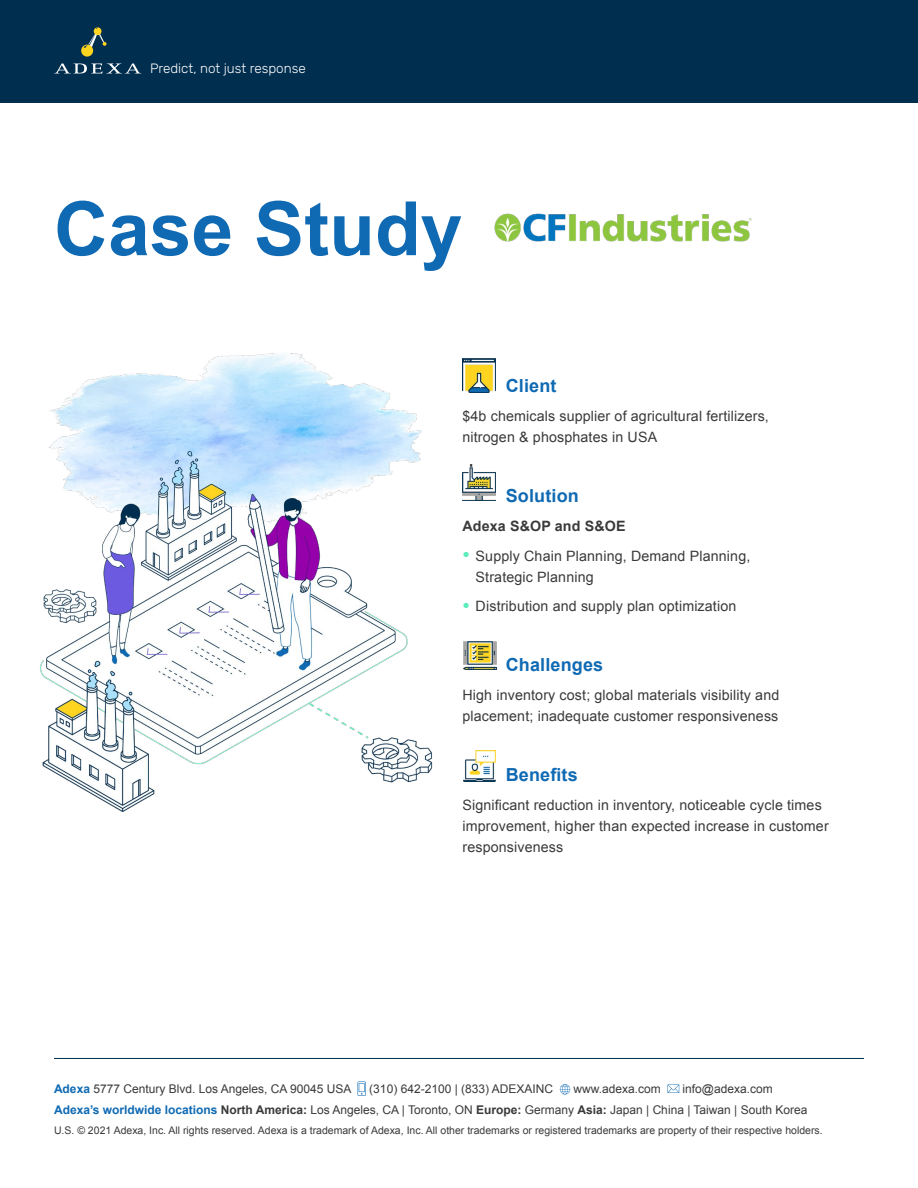
<style>
.page{position:relative;width:918px;height:1188px;background:#fff}
.page>*{position:absolute;margin:0;border:0;box-sizing:border-box;transform-origin:0 0}
.t1{font:700 75px "Arial";color:#0f6ab3}
.t2{font:700 18px "Arial";letter-spacing:.01em;color:#0f6ab3}
.t3{font:14.25px/21px "Arial";letter-spacing:.01em;color:#3a3a3a}
.t4{font:700 14.25px "Arial";letter-spacing:.01em;color:#3a3a3a}
.t5{font:300 13.5px "Rubik";color:#fff}
.t6{font:12px/21px "Arial";color:#3a3a3a}
.t7{font:10.5px "Arial";color:#3a3a3a}
.s1{font-size:21px;color:#5cedbd}
.s2{font-weight:700;color:#0f6ab3}
.s3{font-weight:700}
</style>
<div class="page">
<img style="left:40px;top:353px;width:393px;height:459px">
<div style="left:0;top:0;width:918px;height:102px;background:#002e4f"></div>
<svg style="left:55px;top:63px;width:85px;height:10px"></svg>
<svg style="left:81px;top:27px;width:26px;height:30px"></svg>
<svg style="left:358px;top:1082px;width:8px;height:14px"></svg>
<svg style="left:560px;top:1084px;width:10px;height:11px"></svg>
<svg style="left:668px;top:1084px;width:11px;height:9px"></svg>
<hr style="left:54px;top:1058px;width:810px;height:1px;background:#002e4f">
<img style="left:463px;top:750px;width:33px;height:32px">
<img style="left:462px;top:464px;width:33px;height:37px">
<img style="left:463px;top:642px;width:33px;height:28px">
<img style="left:462px;top:358px;width:34px;height:34px">
<img style="left:494px;top:214px;width:258px;height:27px">
<p class="t5" style="left:150px;top:61px;width:157px">Predict, not just response</p>
<h1 class="t1" style="left:54px;top:179px;width:410px">Case Study</h1>
<p class="t2" style="left:506px;top:373px;width:52px">Client</p>
<p class="t3" style="left:462px;top:406px;width:308px">$4b chemicals supplier of agricultural fertilizers, nitrogen &amp; phosphates in USA</p>
<p class="t2" style="left:506px;top:483px;width:75px">Solution</p>
<p class="t4" style="left:462px;top:517px;width:165px">Adexa S&amp;OP and S&amp;OE</p>
<p class="t3" style="left:476px;top:545px;width:276px;text-indent:-13px"><span class="s1">•</span> Supply Chain Planning, Demand Planning,<br>Strategic Planning</p>
<p class="t3" style="left:462px;top:596px;width:275px"><span class="s1">•</span> Distribution and supply plan optimization</p>
<p class="t2" style="left:506px;top:653px;width:99px">Challenges</p>
<p class="t3" style="left:462px;top:685px;width:318px">High inventory cost; global materials visibility and placement; inadequate customer responsiveness</p>
<p class="t2" style="left:506px;top:763px;width:74px">Benefits</p>
<p class="t3" style="left:462px;top:795px;width:368px">Significant reduction in inventory, noticeable cycle times improvement, higher than expected increase in customer responsiveness</p>
<p class="t6" style="left:54px;top:1078px;width:755px;text-indent:629px">info@adexa.com<br><span class="s2">Adexa’s worldwide locations</span> <span class="s3">North America:</span> Los Angeles, CA | Toronto, ON <span class="s3">Europe:</span> Germany <span class="s3">Asia:</span> Japan | China | Taiwan | South Korea</p>
<p class="t7" style="left:54px;top:1123px;width:770px">U.S. © 2021 Adexa, Inc. All rights reserved. Adexa is a trademark of Adexa, Inc. All other trademarks or registered trademarks are property of their respective holders.</p>
<p class="t6" style="left:54px;top:1078px;width:299px"><span class="s2">Adexa</span> 5777 Century Blvd. Los Angeles, CA 90045 USA</p>
<p class="t6" style="left:369px;top:1078px;width:185px">(310) 642-2100 | (833) ADEXAINC</p>
<p class="t6" style="left:574px;top:1078px;width:89px">www.adexa.com</p>
</div>
